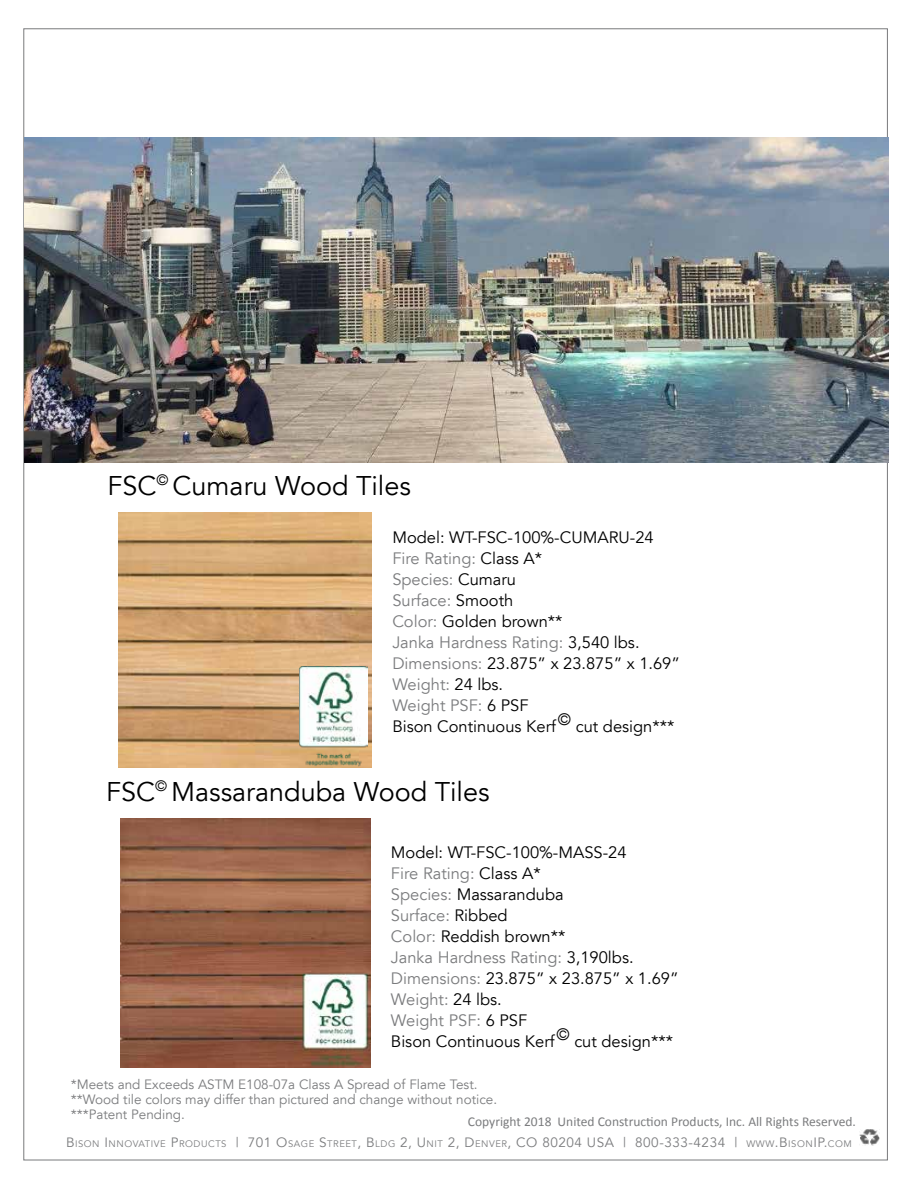
<style>
.page{position:relative;width:918px;height:1188px;background:#fff}
.page>*{position:absolute;margin:0;border:0;box-sizing:border-box;transform-origin:0 0}
.t1{font:27px "Avenir LT";color:#000}
.t2{font:16.5px/21px "Avenir LT";color:#000}
.t3{font:13.5px/15px "Avenir LT";color:#7b7c7e}
.t4{font:13.5px "Calibri";color:#7b7c7e}
.t5{font:13.5px "Avenir LT";letter-spacing:.04em;color:#7b7c7e}
.t6{font:9.45px "Avenir LT";letter-spacing:.055em;color:#7b7c7e}
.s1{color:#7b7c7e}
.s2{font-size:13.5px}
.s3{font-size:9.45px}
</style>
<div class="page">
<img style="left:25px;top:137px;width:864px;height:325px">
<img style="left:121px;top:819px;width:249px;height:249px">
<img style="left:860px;top:1130px;width:19px;height:16px">
<img style="left:119px;top:513px;width:252px;height:255px">
<img style="left:300px;top:666px;width:68px;height:101px">
<h1 class="t1" style="left:107px;top:471px;width:305px">FSC<sup>©</sup> Cumaru Wood Tiles</h1>
<p class="t2" style="left:392px;top:527px;width:289px">Model: WT-FSC-100%-CUMARU-24<br><span class="s1">Fire Rating:</span> Class A*<br><span class="s1">Species:</span> Cumaru<br><span class="s1">Surface:</span> Smooth<br><span class="s1">Color:</span> Golden brown**<br><span class="s1">Janka Hardness Rating:</span> 3,540 lbs.<br><span class="s1">Dimensions:</span> 23.875” x 23.875” x 1.69”<br><span class="s1">Weight:</span> 24 lbs.<br><span class="s1">Weight PSF:</span> 6 PSF<br>Bison Continuous Kerf</p>
<p class="t2" style="left:558px;top:709px;width:15px">©</p>
<p class="t2" style="left:576px;top:717px;width:100px">cut design***</p>
<h1 class="t1" style="left:106px;top:776px;width:385px">FSC<sup>©</sup> Massaranduba Wood Tiles</h1>
<p class="t2" style="left:391px;top:843px;width:289px">Model: WT-FSC-100%-MASS-24<br><span class="s1">Fire Rating:</span> Class A*<br><span class="s1">Species:</span> Massaranduba<br><span class="s1">Surface:</span> Ribbed<br><span class="s1">Color:</span> Reddish brown**<br><span class="s1">Janka Hardness Rating:</span> 3,190lbs.<br><span class="s1">Dimensions:</span> 23.875” x 23.875” x 1.69”<br><span class="s1">Weight:</span> 24 lbs.<br><span class="s1">Weight PSF:</span> 6 PSF<br>Bison Continuous Kerf</p>
<p class="t2" style="left:557px;top:1024px;width:15px">©</p>
<p class="t2" style="left:574px;top:1032px;width:100px">cut design***</p>
<p class="t3" style="left:71px;top:1078px;width:428px">*Meets and Exceeds ASTM E108-07a Class A Spread of Flame Test. **Wood tile colors may differ than pictured and change without notice. ***Patent Pending.</p>
<p class="t6" style="left:66px;top:1138px;width:531px"><span class="s2">B</span>ISON <span class="s2">I</span> NNOVATIVE <span class="s2">P</span>RODUCTS <span class="s2">| 701 O</span>SAGE <span class="s2">S</span>TREET<span class="s2">, B</span>LDG <span class="s2">2, U</span> NIT <span class="s2">2, D</span> ENVER<span class="s2">, CO 80204 USA</span></p>
<p class="t5" style="left:623px;top:1134px;width:230px">| 800-333-4234 | <span class="s3">WWW</span>.B<span class="s3">ISON</span>I P.<span class="s3">COM</span></p>
<p class="t4" style="left:468px;top:1113px;width:389px">Copyright 2018 United Construction Products, Inc. All Rights Reserved.</p>
</div>
